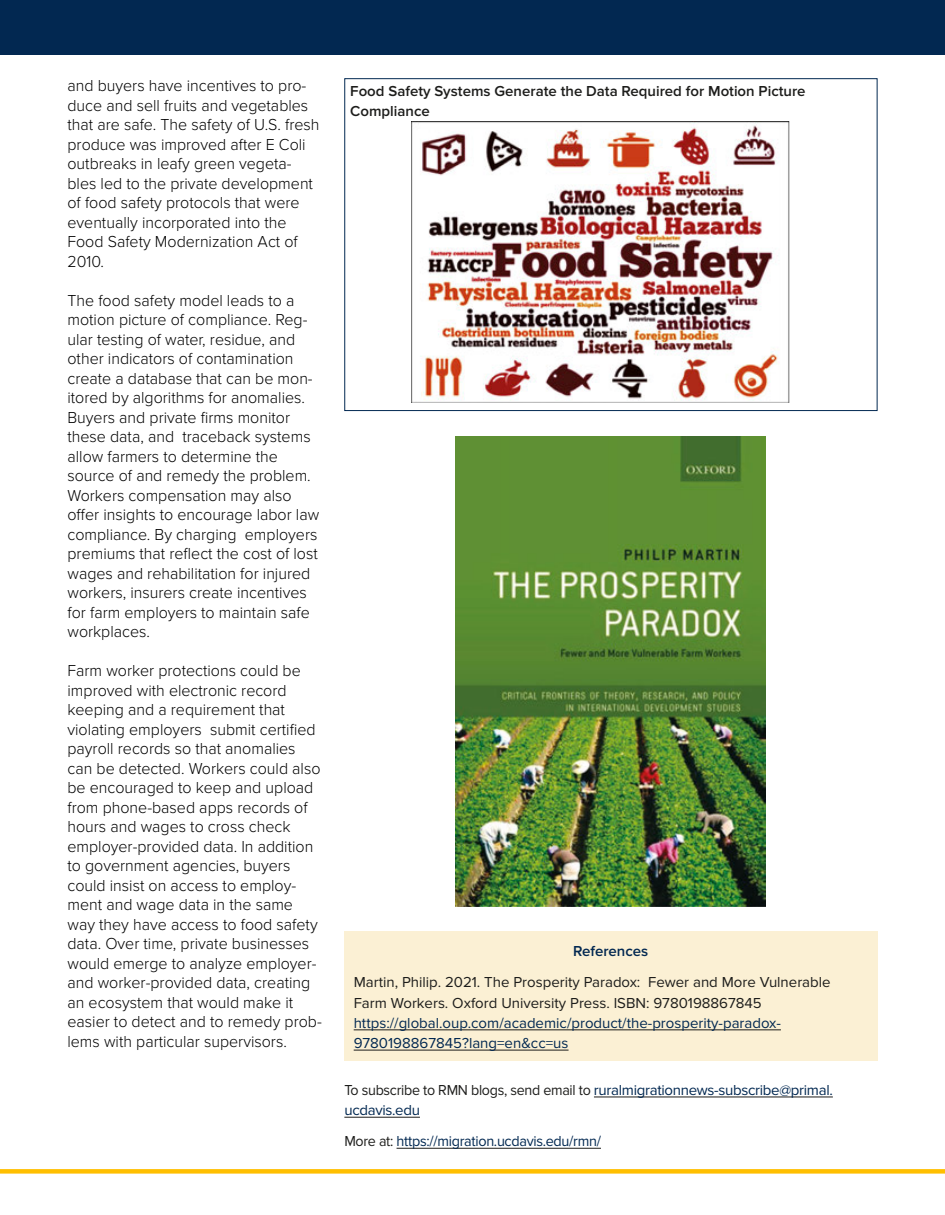
<style>
.page{position:relative;width:945px;height:1215px;background:#fff}
.page>*{position:absolute;margin:0;border:0;box-sizing:border-box;transform-origin:0 0}
.Body_Text{font:300 16.5px/19.5px "Proxima Nova";color:#000}
.Article_Body__Palati{font:15px/20.2px "Proxima Nova";color:#1d1d1b}
.Article_Body__Palati-2{font:15px/20.2px "Proxima Nova";letter-spacing:-.02em;color:#022851}
.Article_Body__Palati-3{font:600 15px/20.2px "Proxima Nova";color:#1d1d1b}
.Article_Body__Palati-4{font:15px "Proxima Nova";letter-spacing:-.02em;color:#022851;scale:.96 1}
.Article_Body__Palati-5{font:600 15px "Proxima Nova";color:#022851}
.s1{color:#022851}
.s2{color:#1d1d1b}
</style>
<div class="page">
<hr style="left:594px;top:1097px;width:239px;height:1px;background:#1d1d1b">
<hr style="left:344px;top:1117px;width:76px;height:1px;background:#1d1d1b">
<hr style="left:397px;top:1148px;width:204px;height:1px;background:#1d1d1b">
<div style="left:0;top:1169px;width:945px;height:5px;background:#ffbf00"></div>
<div style="left:0;top:0;width:945px;height:55px;background:#022851"></div>
<img style="left:456px;top:436px;width:309px;height:470px">
<img style="left:412px;top:122px;width:378px;height:281px">
<div style="left:344px;top:932px;width:534px;height:129px;background:#fbf0d4"></div>
<hr style="left:354px;top:1030px;width:427px;height:1px;background:#1d1d1b">
<hr style="left:354px;top:1050px;width:215px;height:1px;background:#1d1d1b">
<p class="Body_Text" style="left:67px;top:77px;width:254px">and buyers have incentives to pro&shy;duce and sell fruits and vegetables that are safe. The safety of U.S. fresh produce was improved after E Coli outbreaks in leafy green vegeta&shy;bles led to the private development of food safety protocols that were eventually incorporated into the<br>Food Safety Modernization Act of<br>2010.</p>
<p class="Body_Text" style="left:67px;top:291px;width:253px">The food safety model leads to a motion picture of compliance. Reg&shy;ular testing of water, residue, and other indicators of contamination create a database that can be mon&shy;itored by algorithms for anomalies.<br>Buyers and private firms monitor these data, and traceback systems allow farmers to determine the source of and remedy the problem.<br>Workers compensation may also offer insights to encourage labor law compliance. By charging employers premiums that reflect the cost of lost wages and rehabilitation for injured workers, insurers create incentives for farm employers to maintain safe workplaces.</p>
<p class="Body_Text" style="left:67px;top:662px;width:256px">Farm worker protections could be improved with electronic record keeping and a requirement that violating employers submit certified payroll records so that anomalies can be detected. Workers could also be encouraged to keep and upload from phone-based apps records of hours and wages to cross check employer-provided data. In addition to government agencies, buyers could insist on access to employ&shy;ment and wage data in the same way they have access to food safety data. Over time, private businesses would emerge to analyze employer&shy;and worker-provided data, creating an ecosystem that would make it easier to detect and to remedy prob&shy;lems with particular supervisors.</p>
<p class="Article_Body__Palati-3" style="left:350px;top:82px;width:457px">Food Safety Systems Generate the Data Required for Motion Picture<br>Compliance</p>
<p class="Article_Body__Palati-5" style="left:573px;top:943px;width:77px">References</p>
<p class="Article_Body__Palati" style="left:354px;top:973px;width:478px">Martin, Philip. 2021. The Prosperity Paradox: Fewer and More Vulnerable Farm Workers. Oxford University Press. ISBN: 9780198867845 <span class="s1">https://global.oup.com/academic/product/the-prosperity-paradox-9780198867845?lang=en&amp;cc=us</span></p>
<p class="Article_Body__Palati-2" style="left:344px;top:1080px;width:490px"><span class="s2">To subscribe to RMN blogs, send email to</span> ruralmigrationnews-subscribe@primal. ucdavis.edu</p>
<p class="Article_Body__Palati-4" style="left:344px;top:1133px;width:269px"><span class="s2">More at:</span> https://migration.ucdavis.edu/rmn/</p>
</div>
